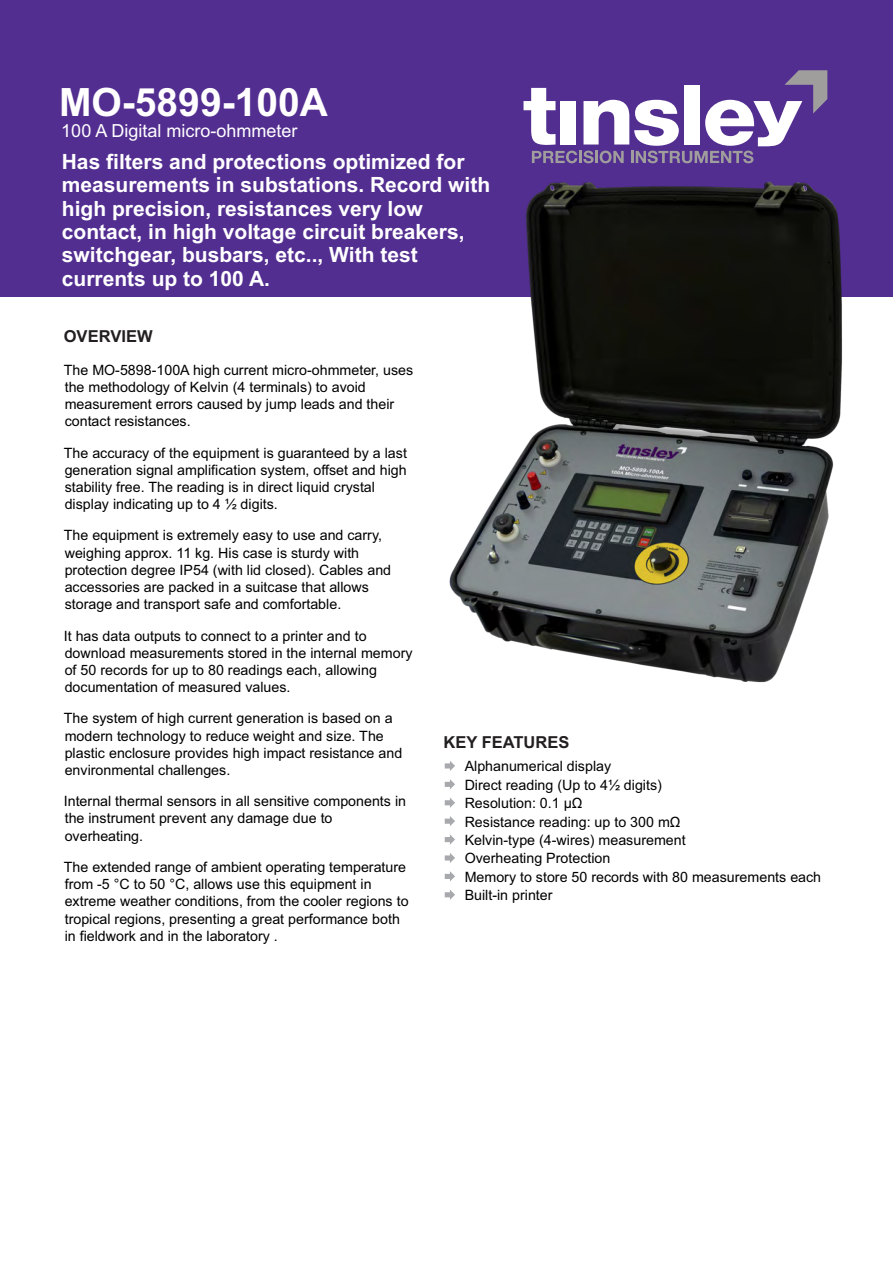
<style>
.page{position:relative;width:893px;height:1262px;background:#fff}
.page>*{position:absolute;margin:0;border:0;box-sizing:border-box;transform-origin:0 0}
.t1{font:700 39px "Arial";color:#fff}
.t2{font:700 21px/23.4px "Arial";color:#fff}
.t3{font:18px "Arial";color:#fff}
.t4{font:700 16.5px "Arial";color:#231f20}
.t5{font:14.25px/17.1px "Arial";color:#000}
</style>
<div class="page">
<div style="left:0;top:0;width:893px;height:296px;background:#532e91"></div>
<svg style="left:523px;top:70px;width:304px;height:93px"></svg>
<svg style="left:444px;top:761px;width:11px;height:10px"></svg>
<svg style="left:444px;top:779px;width:11px;height:10px"></svg>
<svg style="left:444px;top:798px;width:11px;height:10px"></svg>
<svg style="left:444px;top:816px;width:11px;height:10px"></svg>
<svg style="left:444px;top:853px;width:11px;height:10px"></svg>
<svg style="left:444px;top:871px;width:11px;height:10px"></svg>
<svg style="left:444px;top:834px;width:11px;height:10px"></svg>
<svg style="left:444px;top:890px;width:11px;height:10px"></svg>
<img style="left:444px;top:181px;width:401px;height:502px">
<h1 class="t1" style="left:59px;top:87px;width:270px">MO-5899-100A</h1>
<p class="t3" style="left:61px;top:124px;width:238px">100 A Digital micro-ohmmeter</p>
<h2 class="t2" style="left:62px;top:151px;width:430px">Has filters and protections optimized for measurements in substations. Record with high precision, resistances very low contact, in high voltage circuit breakers, switchgear, busbars, etc.., With test currents up to 100 A.</h2>
<p class="t4" style="left:64px;top:330px;width:90px">OVERVIEW</p>
<p class="t5" style="left:64px;top:362px;width:351px">The MO-5898-100A high current micro-ohmmeter, uses the methodology of Kelvin (4 terminals) to avoid measurement errors caused by jump leads and their contact resistances.</p>
<p class="t5" style="left:64px;top:445px;width:344px">The accuracy of the equipment is guaranteed by a last generation signal amplification system, offset and high stability free. The reading is in direct liquid crystal display indicating up to 4 ½ digits.</p>
<p class="t5" style="left:64px;top:528px;width:329px">The equipment is extremely easy to use and carry, weighing approx. 11 kg. His case is sturdy with protection degree IP54 (with lid closed). Cables and accessories are packed in a suitcase that allows storage and transport safe and comfortable.</p>
<p class="t5" style="left:64px;top:628px;width:350px">It has data outputs to connect to a printer and to download measurements stored in the internal memory of 50 records for up to 80 readings each, allowing documentation of measured values.</p>
<p class="t5" style="left:64px;top:711px;width:340px">The system of high current generation is based on a modern technology to reduce weight and size. The plastic enclosure provides high impact resistance and environmental challenges.</p>
<p class="t5" style="left:64px;top:794px;width:344px">Internal thermal sensors in all sensitive components in the instrument prevent any damage due to overheating.</p>
<p class="t5" style="left:64px;top:860px;width:346px">The extended range of ambient operating temperature from -5 °C to 50 °C, allows use this equipment in extreme weather conditions, from the cooler regions to tropical regions, presenting a great performance both in fieldwork and in the laboratory .</p>
<p class="t4" style="left:443px;top:736px;width:127px">KEY FEATURES</p>
<p class="t5" style="left:464px;top:758px;width:358px;line-height:18.5px">Alphanumerical display<br>Direct reading (Up to 4½ digits)<br>Resolution: 0.1 µΩ<br>Resistance reading: up to 300 mΩ<br>Kelvin-type (4-wires) measurement<br>Overheating Protection<br>Memory to store 50 records with 80 measurements each<br>Built-in printer</p>
</div>
